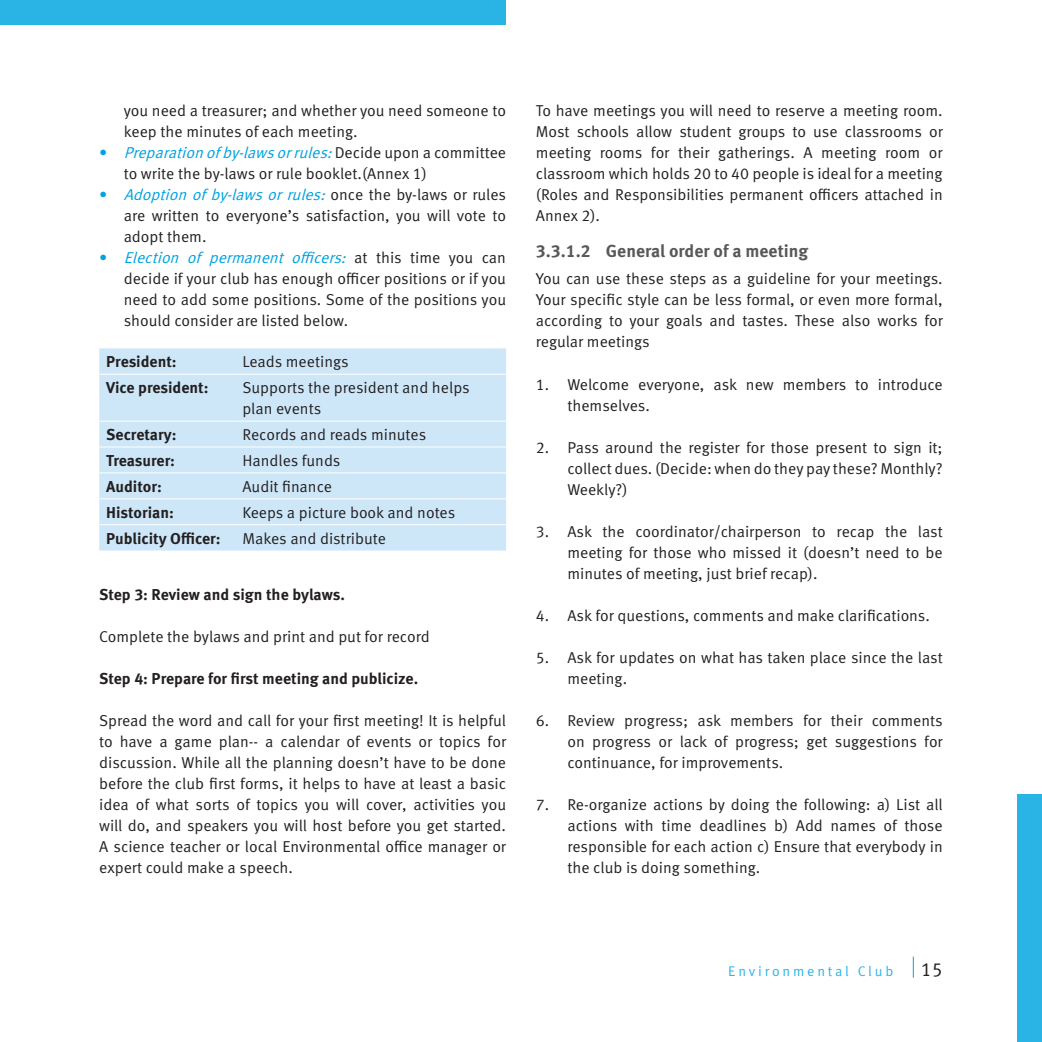
<style>
.page{position:relative;width:1042px;height:1042px;background:#fff}
.page>*{position:absolute;margin:0;border:0;box-sizing:border-box;transform-origin:0 0}
.t1{font:19.25px "Meta Pro";color:#231f20}
.Heading_4{font:700 17.5px "Meta Pro";color:#57585a}
.body_text{font:15.75px/21px "Meta Pro";color:#231f20;text-align:justify}
.Number_Points{font:15.75px/21px "Meta Pro";color:#231f20;text-align:justify}
.Bullet_Points{font:15.75px/21px "Meta Pro";color:#231f20}
.body_text-2{font:700 15.75px "Meta Pro";color:#231f20}
.t2{font:14px "Meta Pro";letter-spacing:.2em;color:#2ab4e6}
.s1{color:#00a2df}
.s2{font-style:italic;color:#00a2df}
</style>
<div class="page">
<div style="left:1017px;top:794px;width:25px;height:248px;background:#2ab4e6"></div>
<div style="left:0;top:0;width:506px;height:25px;background:#2ab4e6"></div>
<svg style="left:913px;top:956px;width:1px;height:21px"></svg>
<div style="left:99px;top:348px;width:407px;height:202px;background:#cde7f8"></div>
<hr style="left:99px;top:374px;width:136px;height:1px;background:#fff">
<hr style="left:235px;top:374px;width:271px;height:1px;background:#fff">
<hr style="left:99px;top:421px;width:136px;height:1px;background:#fff">
<hr style="left:235px;top:421px;width:271px;height:1px;background:#fff">
<hr style="left:99px;top:446px;width:136px;height:1px;background:#fff">
<hr style="left:235px;top:446px;width:271px;height:1px;background:#fff">
<hr style="left:99px;top:472px;width:136px;height:1px;background:#fff">
<hr style="left:235px;top:472px;width:271px;height:1px;background:#fff">
<hr style="left:99px;top:498px;width:136px;height:1px;background:#fff">
<hr style="left:235px;top:498px;width:271px;height:1px;background:#fff">
<hr style="left:99px;top:524px;width:136px;height:1px;background:#fff">
<hr style="left:235px;top:524px;width:271px;height:1px;background:#fff">
<p class="Bullet_Points" style="left:124px;top:101px;width:384px">you need a treasurer; and whether you need someone to keep the minutes of each meeting.</p>
<p class="Bullet_Points" style="left:124px;top:143px;width:384px;text-indent:-24px"><span class="s1">•</span> <span class="s2">Preparationofby-lawsorrules:</span>D e c i d e u p o n a c o m m i t t e e to write the by-laws or rule booklet.(Annex 1)</p>
<p class="Bullet_Points" style="left:124px;top:185px;width:384px;text-align:justify;text-indent:-24px"><span class="s1">•</span> <span class="s2">Adoptionofby-lawsorrules:</span>o n c e t h e b y - l a w s o r r u l e s are written to everyone’s satisfaction, you will vote to adopt them.</p>
<p class="Bullet_Points" style="left:124px;top:248px;width:384px;text-align:justify;text-indent:-24px"><span class="s1">•</span> <span class="s2">Election of permanent officers:</span> a t t h i s t i m e y o u c a n decide if your club has enough officer positions or if you need to add some positions. Some of the positions you should consider are listed below.</p>
<p class="body_text-2" style="left:106px;top:352px;width:72px">President:</p>
<p class="body_text" style="left:242px;top:352px;width:108px">Leads meetings</p>
<p class="body_text-2" style="left:106px;top:378px;width:104px">Vice president:</p>
<p class="body_text" style="left:242px;top:378px;width:229px">Supports the president and helps plan events</p>
<p class="body_text-2" style="left:106px;top:424px;width:72px">Secretary:</p>
<p class="body_text" style="left:242px;top:424px;width:185px">Records and reads minutes</p>
<p class="body_text-2" style="left:106px;top:450px;width:70px">Treasurer:</p>
<p class="body_text" style="left:242px;top:450px;width:100px">Handles funds</p>
<p class="body_text-2" style="left:106px;top:476px;width:57px">Auditor:</p>
<p class="body_text" style="left:242px;top:476px;width:91px">Audit finance</p>
<p class="body_text-2" style="left:106px;top:502px;width:69px">Historian:</p>
<p class="body_text" style="left:242px;top:502px;width:214px">Keeps a picture book and notes</p>
<p class="body_text-2" style="left:106px;top:528px;width:116px">Publicity Officer:</p>
<p class="body_text" style="left:242px;top:528px;width:145px">Makes and distribute</p>
<p class="body_text-2" style="left:99px;top:584px;width:247px">Step 3: Review and sign the bylaws.</p>
<p class="body_text" style="left:99px;top:626px;width:332px">Complete the bylaws and print and put for record</p>
<p class="body_text-2" style="left:99px;top:668px;width:320px">Step 4: Prepare for first meeting and publicize.</p>
<p class="body_text" style="left:99px;top:710px;width:408px">Spread the word and call for your first meeting! It is helpful to have a game plan-- a calendar of events or topics for discussion. While all the planning doesn’t have to be done before the club first forms, it helps to have at least a basic idea of what sorts of topics you will cover, activities you will do, and speakers you will host before you get started.<br>A science teacher or local Environmental office manager or expert could make a speech.</p>
<p class="body_text" style="left:536px;top:101px;width:408px">To have meetings you will need to reserve a meeting room.<br>Most schools allow student groups to use classrooms or meeting rooms for their gatherings. A meeting room or classroom which holds 20 to 40 people is ideal for a meeting (Roles and Responsibilities permanent officers attached in Annex 2).</p>
<p class="Heading_4" style="left:536px;top:240px;width:274px">3.3.1.2 General order of a meeting</p>
<p class="body_text" style="left:536px;top:269px;width:408px">You can use these steps as a guideline for your meetings.<br>Your specific style can be less formal, or even more formal, according to your goals and tastes. These also works for regular meetings</p>
<p class="Number_Points" style="left:567px;top:374px;width:377px;text-indent:-32px">1. Welcome everyone, ask new members to introduce themselves.</p>
<p class="Number_Points" style="left:567px;top:437px;width:377px;text-indent:-32px">2. Pass around the register for those present to sign it; collect dues. (Decide: when do they pay these? Monthly?<br>Weekly?)</p>
<p class="Number_Points" style="left:567px;top:521px;width:377px;text-indent:-32px">3. Ask the coordinator/chairperson to recap the last meeting for those who missed it (doesn’t need to be minutes of meeting, just brief recap).</p>
<p class="Number_Points" style="left:536px;top:605px;width:395px">4. Ask for questions, comments and make clarifications.</p>
<p class="Number_Points" style="left:567px;top:647px;width:377px;text-indent:-32px">5. Ask for updates on what has taken place since the last meeting.</p>
<p class="Number_Points" style="left:567px;top:710px;width:377px;text-indent:-32px">6. Review progress; ask members for their comments on progress or lack of progress; get suggestions for continuance, for improvements.</p>
<p class="Number_Points" style="left:567px;top:794px;width:377px;text-indent:-32px">7. Re-organize actions by doing the following: a) List all actions with time deadlines b) Add names of those responsible for each action c) Ensure that everybody in the club is doing something.</p>
<p class="t2" style="left:728px;top:962px;width:167px">Environmental Club</p>
<p class="t1" style="left:921px;top:957px;width:23px">15</p>
</div>
